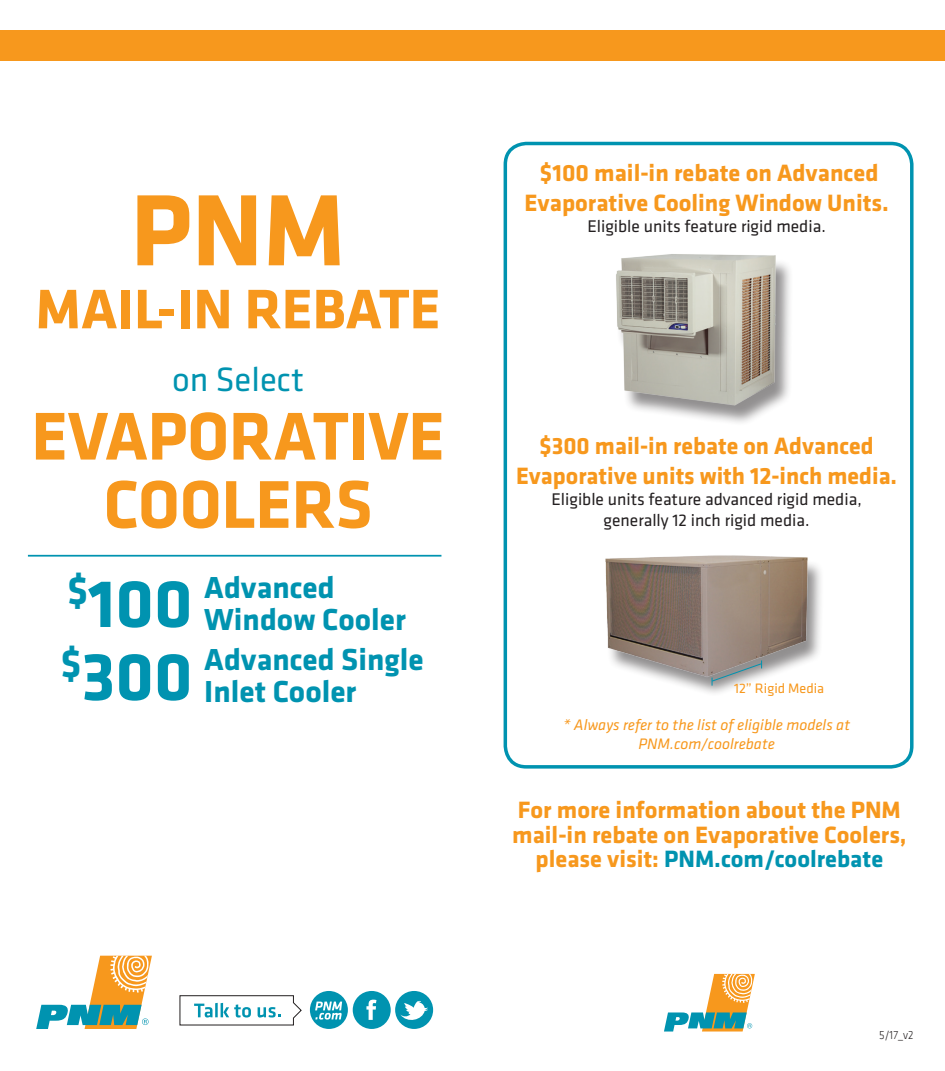
<style>
.page{position:relative;width:945px;height:1071px;background:#fff}
.page>*{position:absolute;margin:0;border:0;box-sizing:border-box;transform-origin:0 0}
.t1{font:700 105px "Klavika";color:#f7981d}
.t2{font:700 70px/68.2px "Klavika";color:#f7981d;text-align:center}
.t3{font:700 70px "Klavika";color:#0093b0}
.t4{font:700 57.75px "Klavika";color:#f7981d}
.t5{font:35px "Klavika";color:#0093b0}
.t6{font:700 31.5px/31.5px "Klavika";color:#0093b0}
.t7{font:700 24.5px/24.5px "Klavika";color:#f7981d;text-align:center}
.t8{font:17.5px/21px "Klavika";color:#231f20;text-align:center}
.t9{font:italic 15.75px/18.9px "Klavika";color:#f7981d;text-align:center}
.t10{font:14.17px "Klavika";color:#f7981d}
.t11{font:300 12.25px "Klavika";color:#231f20;scale:.91 1}
.s1{color:#0093b0}
</style>
<div class="page">
<svg style="left:664px;top:974px;width:91px;height:58px"></svg>
<div style="left:0;top:30px;width:945px;height:31px;background:#f7981d"></div>
<svg style="left:179px;top:995px;width:123px;height:31px"></svg>
<svg style="left:36px;top:956px;width:116px;height:73px"></svg>
<svg style="left:310px;top:991px;width:123px;height:38px"></svg>
<hr style="left:28px;top:555px;width:413px;height:2px;background:#0093b0">
<div style="left:504px;top:142px;width:410px;height:627px;border:4px solid #0093b0;border-radius:21px"></div>
<div style="left:604px;top:558px;width:220px;height:140px;background:#231f20;opacity:.5"></div>
<img style="left:604px;top:555px;width:207px;height:123px">
<svg style="left:711px;top:660px;width:52px;height:26px"></svg>
<div style="left:615px;top:257px;width:179px;height:169px;background:#231f20;opacity:.5"></div>
<img style="left:615px;top:254px;width:179px;height:163px">
<h1 class="t1" style="left:131px;top:155px;width:216px">PNM</h1>
<h3 class="t4" style="left:36px;top:267px;width:407px">MAIL-IN REBATE</h3>
<h3 class="t5" style="left:172px;top:357px;width:134px">on Select</h3>
<h2 class="t2" style="left:32px;top:399px;width:415px">EVAPORATIVE<br>COOLERS</h2>
<h2 class="t3" style="left:68px;top:553px;width:126px"><sup>$</sup>100</h2>
<p class="t6" style="left:204px;top:571px;width:203px">Advanced<br>Window Cooler</p>
<h2 class="t3" style="left:61px;top:626px;width:133px"><sup>$</sup>300</h2>
<p class="t6" style="left:204px;top:643px;width:221px">Advanced Single<br>Inlet Cooler</p>
<p class="t7" style="left:524px;top:157px;width:366px;line-height:29.4px">$100 mail-in rebate on Advanced<br>Evaporative Cooling Window Units.</p>
<p class="t8" style="left:587px;top:215px;width:240px">Eligible units feature rigid media.</p>
<p class="t7" style="left:516px;top:430px;width:383px;line-height:29.4px">$300 mail-in rebate on Advanced<br>Evaporative units with 12-inch media.</p>
<p class="t8" style="left:551px;top:488px;width:312px">Eligible units feature advanced rigid media, generally 12 inch rigid media.</p>
<p class="t10" style="left:734px;top:679px;width:92px">12” Rigid Media</p>
<p class="t9" style="left:563px;top:715px;width:288px">* Always refer to the list of eligible models at<br>PNM.com/coolrebate</p>
<p class="t7" style="left:512px;top:797px;width:396px">For more information about the PNM mail-in rebate on Evaporative Coolers, please visit: <span class="s1">PNM.com/coolrebate</span></p>
<p class="t11" style="left:879px;top:1027px;width:39px">5/17_v2</p>
</div>
